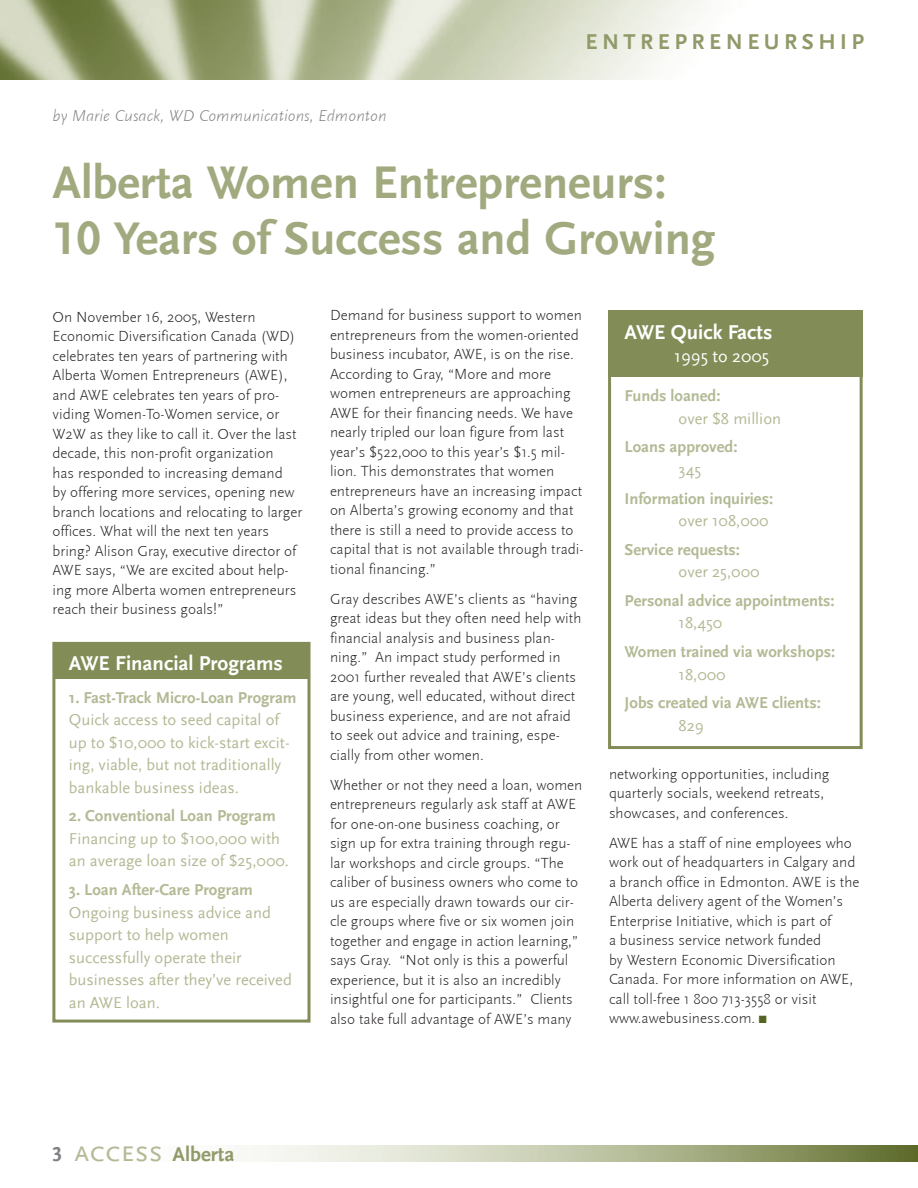
<style>
.page{position:relative;width:918px;height:1188px;background:#fff}
.page>*{position:absolute;margin:0;border:0;box-sizing:border-box;transform-origin:0 0}
.t1{font:700 48px/55.5px "Scala Sans LF";color:#a1aa7f}
.t2{font:700 22.5px "Scala Sans LF";letter-spacing:.2em;color:#909a69}
.t3{font:700 21px "Scala Sans";color:#fff}
.t4{font:700 21px "Scala Sans LF";color:#909a69}
.t5{font:18px "Scala Sans";color:#fff}
.t6{font:16.5px/22.5px "Scala Sans";color:#b2ba95}
.t7{font:700 16.5px "Scala Sans";color:#b2ba95}
.t8{font:italic 300 16.5px "Scala Sans";color:#808285}
.t9{font:300 15.3px/19.5px "Scala Sans";color:#231f20}
.s1{color:#808285}
.s2{font-family:"Scala Sans LF Caps";font-weight:400;font-size:30px;color:#b2ba95}
</style>
<div class="page">
<img style="left:0;top:0;width:703px;height:80px">
<svg style="left:252px;top:1146px;width:666px;height:16px;background:#b8bf9f"></svg>
<div style="left:53px;top:643px;width:254px;height:36px;background:#818c56"></div>
<div style="left:52px;top:642px;width:258px;height:381px;border:3px solid #818c56"></div>
<div style="left:608px;top:310px;width:255px;height:66px;background:#818c56"></div>
<div style="left:608px;top:312px;width:255px;height:437px;border:3px solid #818c56"></div>
<p class="t8" style="left:52px;top:107px;width:336px">by Marie Cusack, WD Communications, Edmonton</p>
<h2 class="t2" style="left:585px;top:30px;width:280px">ENTREPRENEURSHIP</h2>
<h1 class="t1" style="left:52px;top:156px;width:664px">Alberta Women Entrepreneurs:<br>10 Years of Success and Growing</h1>
<p class="t9" style="left:52px;top:307px;width:251px">On November 16, 2005, Western Economic Diversification Canada (WD) celebrates ten years of partnering with Alberta Women Entrepreneurs (AWE), and AWE celebrates ten years of pro&shy;viding Women-To-Women service, or W2W as they like to call it. Over the last decade, this non-profit organization<br>has responded to increasing demand<br>by offering more services, opening new branch locations and relocating to larger offices. What will the next ten years bring? Alison Gray, executive director of AWE says, “We are excited about help&shy;ing more Alberta women entrepreneurs reach their business goals!”</p>
<p class="t9" style="left:330px;top:306px;width:255px">Demand for business support to women entrepreneurs from the women-oriented business incubator, AWE, is on the rise.<br>According to Gray, “More and more women entrepreneurs are approaching AWE for their financing needs. We have nearly tripled our loan figure from last year’s $522,000 to this year’s $1.5 mil&shy;lion. This demonstrates that women entrepreneurs have an increasing impact on Alberta’s growing economy and that there is still a need to provide access to capital that is not available through tradi&shy;tional financing.”</p>
<p class="t9" style="left:330px;top:589px;width:253px">Gray describes AWE’s clients as “having great ideas but they often need help with financial analysis and business plan&shy;ning.” An impact study performed in 2001 further revealed that AWE’s clients are young, well educated, without direct business experience, and are not afraid to seek out advice and training, espe&shy;cially from other women.</p>
<p class="t9" style="left:330px;top:775px;width:254px">Whether or not they need a loan, women entrepreneurs regularly ask staff at AWE for one-on-one business coaching, or sign up for extra training through regu&shy;lar workshops and circle groups. “The caliber of business owners who come to us are especially drawn towards our cir&shy;cle groups where five or six women join together and engage in action learning,” says Gray. “Not only is this a powerful experience, but it is also an incredibly insightful one for participants.” Clients also take full advantage of AWE’s many</p>
<h3 class="t3" style="left:69px;top:651px;width:216px">AWE Financial Programs</h3>
<p class="t7" style="left:69px;top:688px;width:229px">1. Fast-Track Micro-Loan Program</p>
<p class="t6" style="left:69px;top:709px;width:222px">Quick access to seed capital of up to $10,000 to kick-start excit&shy;ing, viable, but not traditionally bankable business ideas.</p>
<p class="t7" style="left:69px;top:807px;width:208px">2. Conventional Loan Program</p>
<p class="t6" style="left:69px;top:828px;width:222px">Financing up to $100,000 with an average loan size of $25,000.</p>
<p class="t7" style="left:69px;top:881px;width:186px">3. Loan After-Care Program</p>
<p class="t6" style="left:69px;top:901px;width:225px">Ongoing business advice and support to help women successfully operate their businesses after they’ve received an AWE loan.</p>
<h3 class="t3" style="left:625px;top:321px;width:149px">AWE Quick Facts</h3>
<p class="t5" style="left:674px;top:346px;width:97px">1995 to 2005</p>
<p class="t7" style="left:625px;top:387px;width:97px">Funds loaned:</p>
<p class="t6" style="left:679px;top:407px;width:104px">over $8 million</p>
<p class="t7" style="left:625px;top:438px;width:114px">Loans approved:</p>
<p class="t6" style="left:679px;top:459px;width:24px">345</p>
<p class="t7" style="left:625px;top:489px;width:150px">Information inquiries:</p>
<p class="t6" style="left:679px;top:510px;width:92px">over 108,000</p>
<p class="t7" style="left:625px;top:541px;width:117px">Service requests:</p>
<p class="t6" style="left:679px;top:561px;width:82px">over 25,000</p>
<p class="t7" style="left:625px;top:592px;width:212px">Personal advice appointments:</p>
<p class="t6" style="left:679px;top:612px;width:45px">18,450</p>
<p class="t7" style="left:625px;top:643px;width:212px">Women trained via workshops:</p>
<p class="t6" style="left:679px;top:663px;width:49px">18,000</p>
<p class="t7" style="left:625px;top:694px;width:198px">Jobs created via AWE clients:</p>
<p class="t6" style="left:679px;top:715px;width:27px">829</p>
<p class="t9" style="left:609px;top:764px;width:222px">networking opportunities, including quarterly socials, weekend retreats, showcases, and conferences.</p>
<p class="t9" style="left:609px;top:833px;width:252px">AWE has a staff of nine employees who work out of headquarters in Calgary and a branch office in Edmonton. AWE is the Alberta delivery agent of the Women’s Enterprise Initiative, which is part of<br>a business service network funded<br>by Western Economic Diversification Canada. For more information on AWE, call toll-free 1 800 713-3558 or visit www.awebusiness.com.</p>
<h3 class="t4" style="left:52px;top:1143px;width:184px"><span class="s1">3</span> <span class="s2">access</span> Alberta</h3>
</div>
